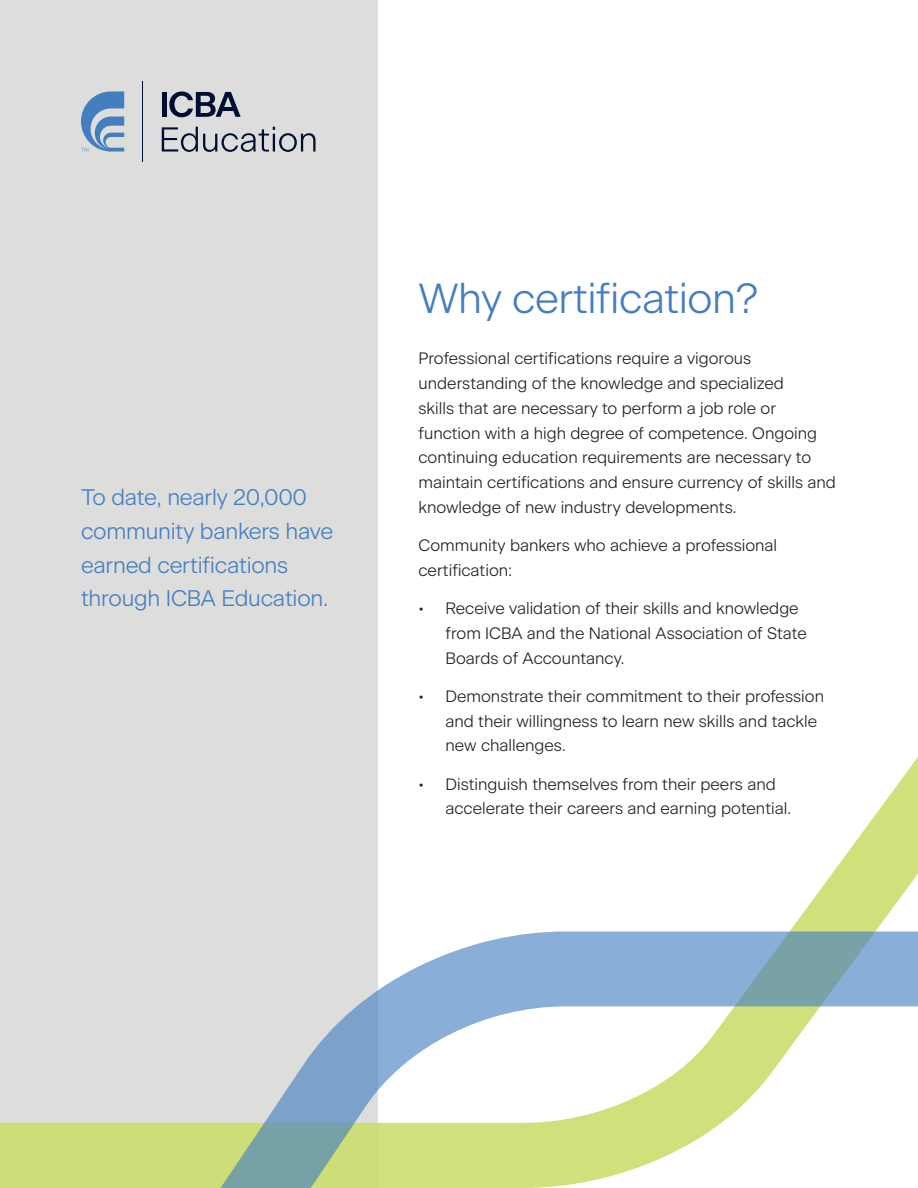
<style>
.page{position:relative;width:918px;height:1188px;background:#fff}
.page>*{position:absolute;margin:0;border:0;box-sizing:border-box;transform-origin:0 0}
.t1{font:300 42px "Beausite Classic";letter-spacing:-.01em;color:#437ec1}
.t2{font:300 22.5px/33.8px "Beausite Classic";letter-spacing:-.01em;color:#437ec1}
.t3{font:300 16.5px/24.8px "Beausite Classic";color:#231f20}
</style>
<div class="page">
<div style="left:0;top:0;width:378px;height:1188px;background:#dddddb"></div>
<svg style="left:162px;top:127px;width:154px;height:25px"></svg>
<div style="left:162px;top:92px;width:5px;height:25px;background:#000e31"></div>
<svg style="left:169px;top:91px;width:72px;height:26px"></svg>
<hr style="left:143px;top:81px;width:1px;height:81px;background:#000e31">
<svg style="left:81px;top:91px;width:43px;height:61px"></svg>
<svg style="left:0;top:757px;width:918px;height:431px"></svg>
<svg style="left:216px;top:932px;width:702px;height:256px"></svg>
<h2 class="t2" style="left:81px;top:478px;width:254px">To date, nearly 20,000 community bankers have earned certifications through ICBA Education.</h2>
<h1 class="t1" style="left:418px;top:266px;width:342px">Why certification?</h1>
<p class="t3" style="left:418px;top:345px;width:419px">Professional certifications require a vigorous understanding of the knowledge and specialized<br>skills that are necessary to perform a job role or function with a high degree of competence. Ongoing continuing education requirements are necessary to maintain certifications and ensure currency of skills and knowledge of new industry developments.</p>
<p class="t3" style="left:418px;top:532px;width:360px">Community bankers who achieve a professional certification:</p>
<p class="t3" style="left:445px;top:595px;width:363px;text-indent:-27px">• Receive validation of their skills and knowledge from ICBA and the National Association of State<br>Boards of Accountancy.</p>
<p class="t3" style="left:445px;top:682px;width:380px;text-indent:-27px">• Demonstrate their commitment to their profession and their willingness to learn new skills and tackle new challenges.</p>
<p class="t3" style="left:445px;top:770px;width:347px;text-indent:-27px">• Distinguish themselves from their peers and accelerate their careers and earning potential.</p>
</div>
